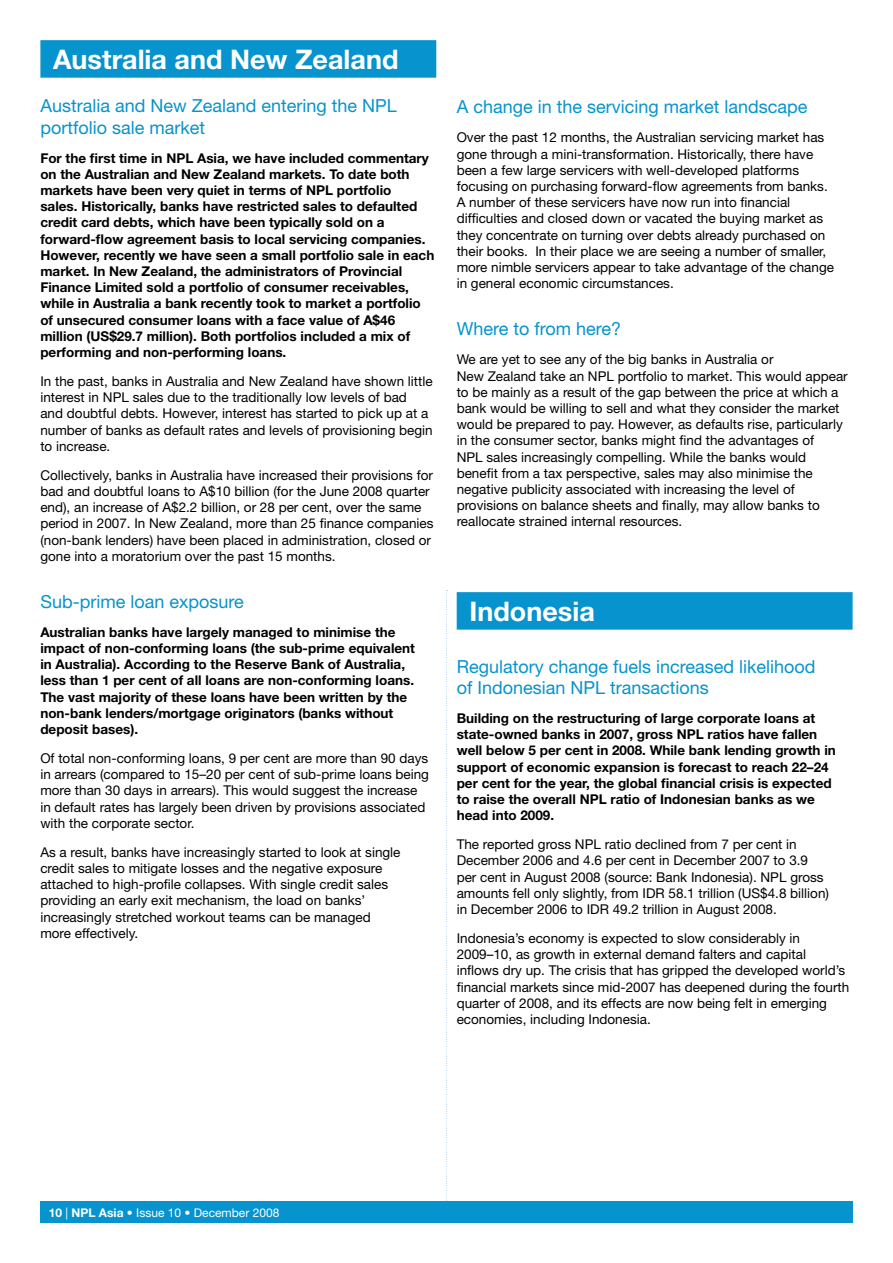
<style>
.page{position:relative;width:893px;height:1263px;background:#fff}
.page>*{position:absolute;margin:0;border:0;box-sizing:border-box;transform-origin:0 0}
.t1{font:700 27px "Helvetica Neue";color:#fff}
.t2{font:18px/21.6px "Helvetica Neue";color:#0793cd}
.t3{font:13.5px/16.2px "Helvetica Neue";color:#000}
.t4{font:700 13.5px/16.2px "Helvetica Neue";color:#000}
.t5{font:12px "Helvetica Neue";color:#fff}
.s1{font-weight:700}
</style>
<div class="page">
<svg style="left:446px;top:590px;width:1px;height:611px"></svg>
<div style="left:40px;top:40px;width:396px;height:38px;background:#0793cd"></div>
<div style="left:457px;top:592px;width:396px;height:38px;background:#0793cd"></div>
<div style="left:40px;top:1201px;width:813px;height:21px;background:#0793cd"></div>
<h1 class="t1" style="left:53px;top:43px;width:347px">Australia and New Zealand</h1>
<h2 class="t2" style="left:40px;top:95px;width:358px">Australia and New Zealand entering the NPL portfolio sale market</h2>
<p class="t4" style="left:40px;top:149px;width:395px">For the first time in NPL Asia, we have included commentary on the Australian and New Zealand markets. To date both markets have been very quiet in terms of NPL portfolio<br>sales. Historically, banks have restricted sales to defaulted credit card debts, which have been typically sold on a forward-flow agreement basis to local servicing companies.<br>However, recently we have seen a small portfolio sale in each market. In New Zealand, the administrators of Provincial Finance Limited sold a portfolio of consumer receivables, while in Australia a bank recently took to market a portfolio of unsecured consumer loans with a face value of A$46 million (US$29.7 million). Both portfolios included a mix of performing and non-performing loans.</p>
<p class="t3" style="left:40px;top:373px;width:394px">In the past, banks in Australia and New Zealand have shown little interest in NPL sales due to the traditionally low levels of bad and doubtful debts. However, interest has started to pick up at a number of banks as default rates and levels of provisioning begin to increase.</p>
<p class="t3" style="left:40px;top:467px;width:395px">Collectively, banks in Australia have increased their provisions for bad and doubtful loans to A$10 billion (for the June 2008 quarter end), an increase of A$2.2 billion, or 28 per cent, over the same period in 2007. In New Zealand, more than 25 finance companies (non-bank lenders) have been placed in administration, closed or gone into a moratorium over the past 15 months.</p>
<h2 class="t2" style="left:40px;top:590px;width:205px">Sub-prime loan exposure</h2>
<p class="t4" style="left:40px;top:624px;width:376px">Australian banks have largely managed to minimise the impact of non-conforming loans (the sub-prime equivalent in Australia). According to the Reserve Bank of Australia, less than 1 per cent of all loans are non-conforming loans.<br>The vast majority of these loans have been written by the non-bank lenders/mortgage originators (banks without deposit bases).</p>
<p class="t3" style="left:40px;top:750px;width:390px">Of total non-conforming loans, 9 per cent are more than 90 days in arrears (compared to 15–20 per cent of sub-prime loans being more than 30 days in arrears). This would suggest the increase in default rates has largely been driven by provisions associated with the corporate sector.</p>
<p class="t3" style="left:40px;top:844px;width:362px">As a result, banks have increasingly started to look at single credit sales to mitigate losses and the negative exposure attached to high-profile collapses. With single credit sales providing an early exit mechanism, the load on banks’ increasingly stretched workout teams can be managed more effectively.</p>
<h2 class="t2" style="left:457px;top:96px;width:352px">A change in the servicing market landscape</h2>
<p class="t3" style="left:457px;top:129px;width:379px">Over the past 12 months, the Australian servicing market has gone through a mini-transformation. Historically, there have been a few large servicers with well-developed platforms focusing on purchasing forward-flow agreements from banks.<br>A number of these servicers have now run into financial difficulties and closed down or vacated the buying market as they concentrate on turning over debts already purchased on their books. In their place we are seeing a number of smaller, more nimble servicers appear to take advantage of the change in general economic circumstances.</p>
<h2 class="t2" style="left:457px;top:318px;width:166px">Where to from here?</h2>
<p class="t3" style="left:457px;top:351px;width:393px">We are yet to see any of the big banks in Australia or<br>New Zealand take an NPL portfolio to market. This would appear to be mainly as a result of the gap between the price at which a bank would be willing to sell and what they consider the market would be prepared to pay. However, as defaults rise, particularly in the consumer sector, banks might find the advantages of<br>NPL sales increasingly compelling. While the banks would benefit from a tax perspective, sales may also minimise the negative publicity associated with increasing the level of provisions on balance sheets and finally, may allow banks to reallocate strained internal resources.</p>
<h1 class="t1" style="left:469px;top:595px;width:127px">Indonesia</h1>
<h2 class="t2" style="left:457px;top:655px;width:360px">Regulatory change fuels increased likelihood of Indonesian NPL transactions</h2>
<p class="t4" style="left:457px;top:710px;width:381px">Building on the restructuring of large corporate loans at state-owned banks in 2007, gross NPL ratios have fallen well below 5 per cent in 2008. While bank lending growth in support of economic expansion is forecast to reach 22–24 per cent for the year, the global financial crisis is expected to raise the overall NPL ratio of Indonesian banks as we head into 2009.</p>
<p class="t3" style="left:457px;top:836px;width:374px">The reported gross NPL ratio declined from 7 per cent in December 2006 and 4.6 per cent in December 2007 to 3.9 per cent in August 2008 (source: Bank Indonesia). NPL gross amounts fell only slightly, from IDR 58.1 trillion (US$4.8 billion) in December 2006 to IDR 49.2 trillion in August 2008.</p>
<p class="t3" style="left:457px;top:930px;width:394px">Indonesia’s economy is expected to slow considerably in 2009–10, as growth in external demand falters and capital inflows dry up. The crisis that has gripped the developed world’s financial markets since mid-2007 has deepened during the fourth quarter of 2008, and its effects are now being felt in emerging economies, including Indonesia.</p>
<p class="t5" style="left:49px;top:1205px;width:232px"><span class="s1">10</span> | <span class="s1">NPL Asia</span> • Issue 10 • December 2008</p>
</div>
